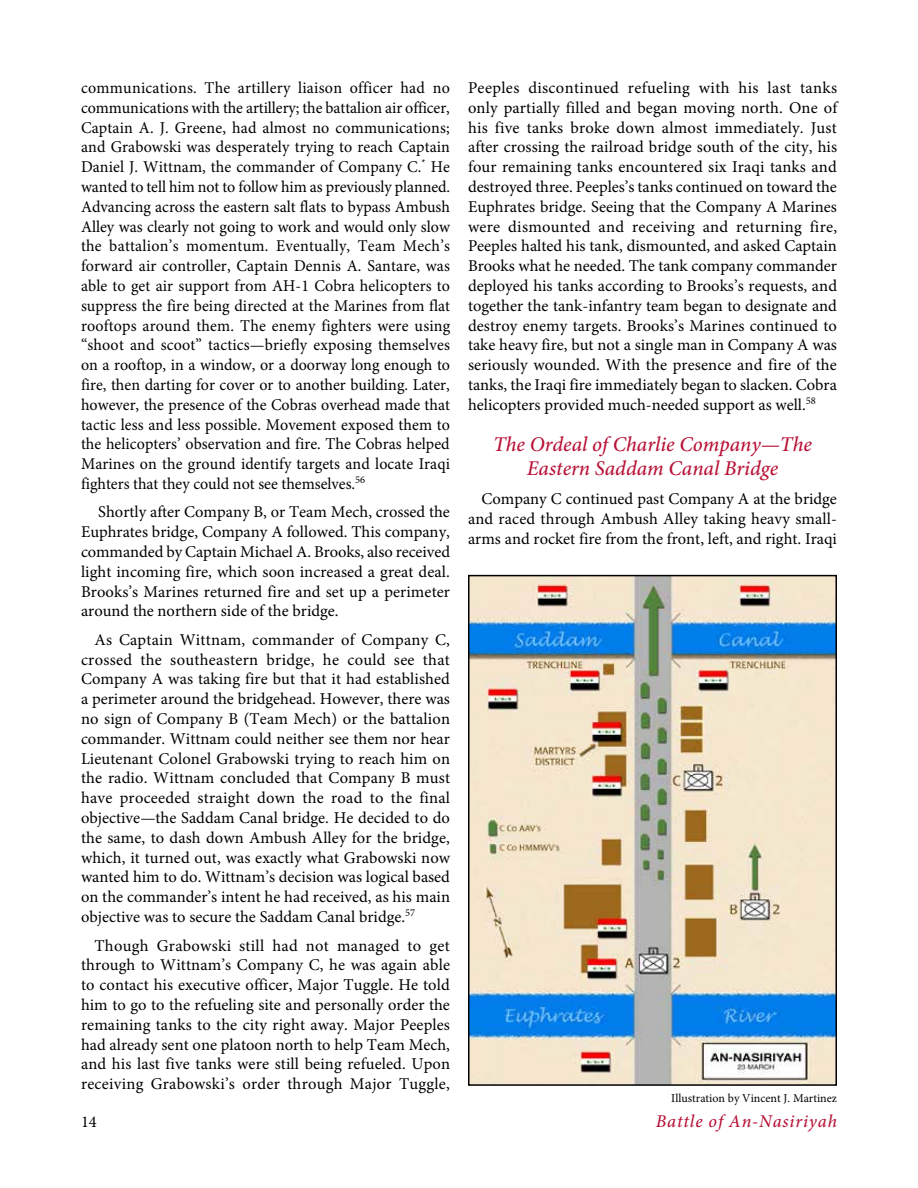
<style>
.page{position:relative;width:918px;height:1188px;background:#fff}
.page>*{position:absolute;margin:0;border:0;box-sizing:border-box;transform-origin:0 0}
.t1{font:italic 500 21px/24px "Minion Pro";color:#b81237;text-align:center}
.t2{font:italic 500 18px "Minion Pro";letter-spacing:.05em;color:#b81237}
.t3{font:16.5px/19.8px "Minion Pro";color:#000;text-align:justify}
.t4{font:12px "Minion Pro";color:#000}
</style>
<div class="page">
<img style="left:471px;top:578px;width:363px;height:505px">
<div style="left:468px;top:575px;width:369px;height:511px;border:2px solid #000"></div>
<p class="t3" style="left:81px;top:78px;width:371px">communications. The artillery liaison officer had no communications with the artillery; the battalion air officer, Captain A. J. Greene, had almost no communications; and Grabowski was desperately trying to reach Captain Daniel J. Wittnam, the commander of Company C.<sup>*</sup> He wanted to tell him not to follow him as previously planned.<br>Advancing across the eastern salt flats to bypass Ambush Alley was clearly not going to work and would only slow the battalion’s momentum. Eventually, Team Mech’s forward air controller, Captain Dennis A. Santare, was able to get air support from AH-1 Cobra helicopters to suppress the fire being directed at the Marines from flat rooftops around them. The enemy fighters were using “shoot and scoot” tactics—briefly exposing themselves on a rooftop, in a window, or a doorway long enough to fire, then darting for cover or to another building. Later, however, the presence of the Cobras overhead made that tactic less and less possible. Movement exposed them to the helicopters’ observation and fire. The Cobras helped Marines on the ground identify targets and locate Iraqi fighters that they could not see themselves.<sup>56</sup></p>
<p class="t3" style="left:81px;top:502px;width:371px;text-indent:17px">Shortly after Company B, or Team Mech, crossed the Euphrates bridge, Company A followed. This company, commanded by Captain Michael A. Brooks, also received light incoming fire, which soon increased a great deal.<br>Brooks’s Marines returned fire and set up a perimeter around the northern side of the bridge.</p>
<p class="t3" style="left:81px;top:630px;width:371px;text-indent:13px">As Captain Wittnam, commander of Company C, crossed the southeastern bridge, he could see that Company A was taking fire but that it had established a perimeter around the bridgehead. However, there was no sign of Company B (Team Mech) or the battalion commander. Wittnam could neither see them nor hear Lieutenant Colonel Grabowski trying to reach him on the radio. Wittnam concluded that Company B must have proceeded straight down the road to the final objective—the Saddam Canal bridge. He decided to do the same, to dash down Ambush Alley for the bridge, which, it turned out, was exactly what Grabowski now wanted him to do. Wittnam’s decision was logical based on the commander’s intent he had received, as his main objective was to secure the Saddam Canal bridge.<sup>57</sup></p>
<p class="t3" style="left:81px;top:935px;width:371px;text-indent:13px">Though Grabowski still had not managed to get through to Wittnam’s Company C, he was again able to contact his executive officer, Major Tuggle. He told him to go to the refueling site and personally order the remaining tanks to the city right away. Major Peeples had already sent one platoon north to help Team Mech, and his last five tanks were still being refueled. Upon receiving Grabowski’s order through Major Tuggle,</p>
<p class="t3" style="left:468px;top:78px;width:371px">Peeples discontinued refueling with his last tanks only partially filled and began moving north. One of his five tanks broke down almost immediately. Just after crossing the railroad bridge south of the city, his four remaining tanks encountered six Iraqi tanks and destroyed three. Peeples’s tanks continued on toward the Euphrates bridge. Seeing that the Company A Marines were dismounted and receiving and returning fire, Peeples halted his tank, dismounted, and asked Captain Brooks what he needed. The tank company commander deployed his tanks according to Brooks’s requests, and together the tank-infantry team began to designate and destroy enemy targets. Brooks’s Marines continued to take heavy fire, but not a single man in Company A was seriously wounded. With the presence and fire of the tanks, the Iraqi fire immediately began to slacken. Cobra helicopters provided much-needed support as well.<sup>58</sup></p>
<p class="t1" style="left:493px;top:433px;width:320px">The Ordeal of Charlie Company—The<br>Eastern Saddam Canal Bridge</p>
<p class="t3" style="left:468px;top:489px;width:370px;text-indent:13px">Company C continued past Company A at the bridge and raced through Ambush Alley taking heavy small&shy;arms and rocket fire from the front, left, and right. Iraqi</p>
<p class="t4" style="left:671px;top:1090px;width:167px">Illustration by Vincent J. Martinez</p>
<p class="t3" style="left:81px;top:1112px;width:17px">14</p>
<p class="t2" style="left:656px;top:1109px;width:183px">Battle of An-Nasiriyah</p>
</div>
